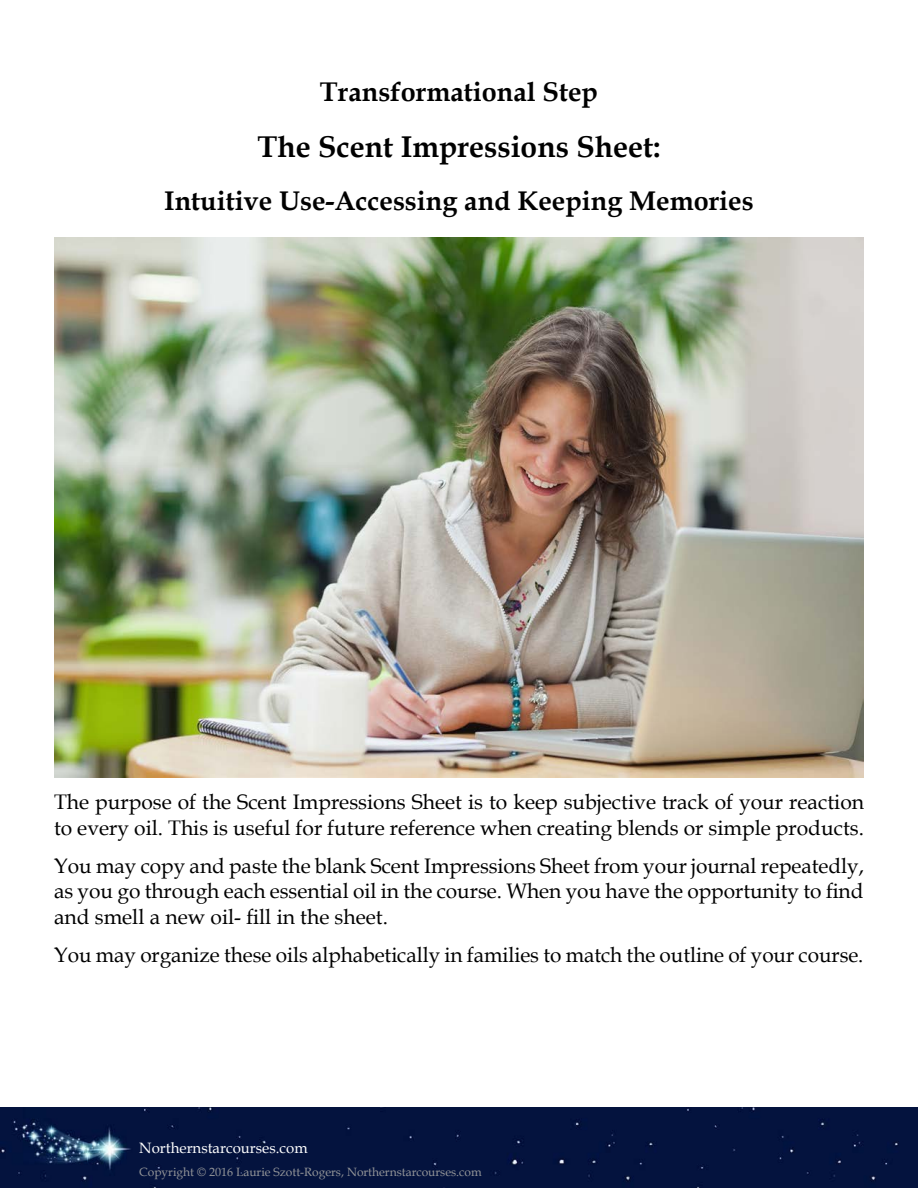
<style>
.page{position:relative;width:918px;height:1188px;background:#fff}
.page>*{position:absolute;margin:0;border:0;box-sizing:border-box;transform-origin:0 0}
.Heading_1{font:700 30px "Book Antiqua";color:#000}
.Heading_2{font:700 27px "Book Antiqua";color:#000}
.Body{font:21px/25.2px "Book Antiqua";color:#000}
.Body_small{font:15px "Book Antiqua";color:#fff}
.t1{font:12px "Book Antiqua";color:#939598}
</style>
<div class="page">
<div style="left:0;top:1107px;width:918px;height:81px;background:#04133e"></div>
<img style="left:54px;top:238px;width:810px;height:540px">
<p class="Heading_2" style="left:320px;top:73px;width:280px">Transformational Step</p>
<p class="Heading_1" style="left:257px;top:126px;width:405px">The Scent Impressions Sheet:</p>
<p class="Heading_2" style="left:164px;top:182px;width:591px">Intuitive Use-Accessing and Keeping Memories</p>
<p class="Body" style="left:54px;top:789px;width:812px">The purpose of the Scent Impressions Sheet is to keep subjective track of your reaction to every oil. This is useful for future reference when creating blends or simple products.</p>
<p class="Body" style="left:54px;top:853px;width:812px;text-align:justify">You may copy and paste the blank Scent Impressions Sheet from your journal repeatedly, as you go through each essential oil in the course. When you have the opportunity to find and smell a new oil- fill in the sheet.</p>
<p class="Body" style="left:54px;top:942px;width:811px">You may organize these oils alphabetically in families to match the outline of your course.</p>
<p class="Body_small" style="left:139px;top:1137px;width:170px">Northernstarcourses.com</p>
<p class="t1" style="left:139px;top:1163px;width:344px">Copyright © 2016 Laurie Szott-Rogers, Northernstarcourses.com</p>
</div>
